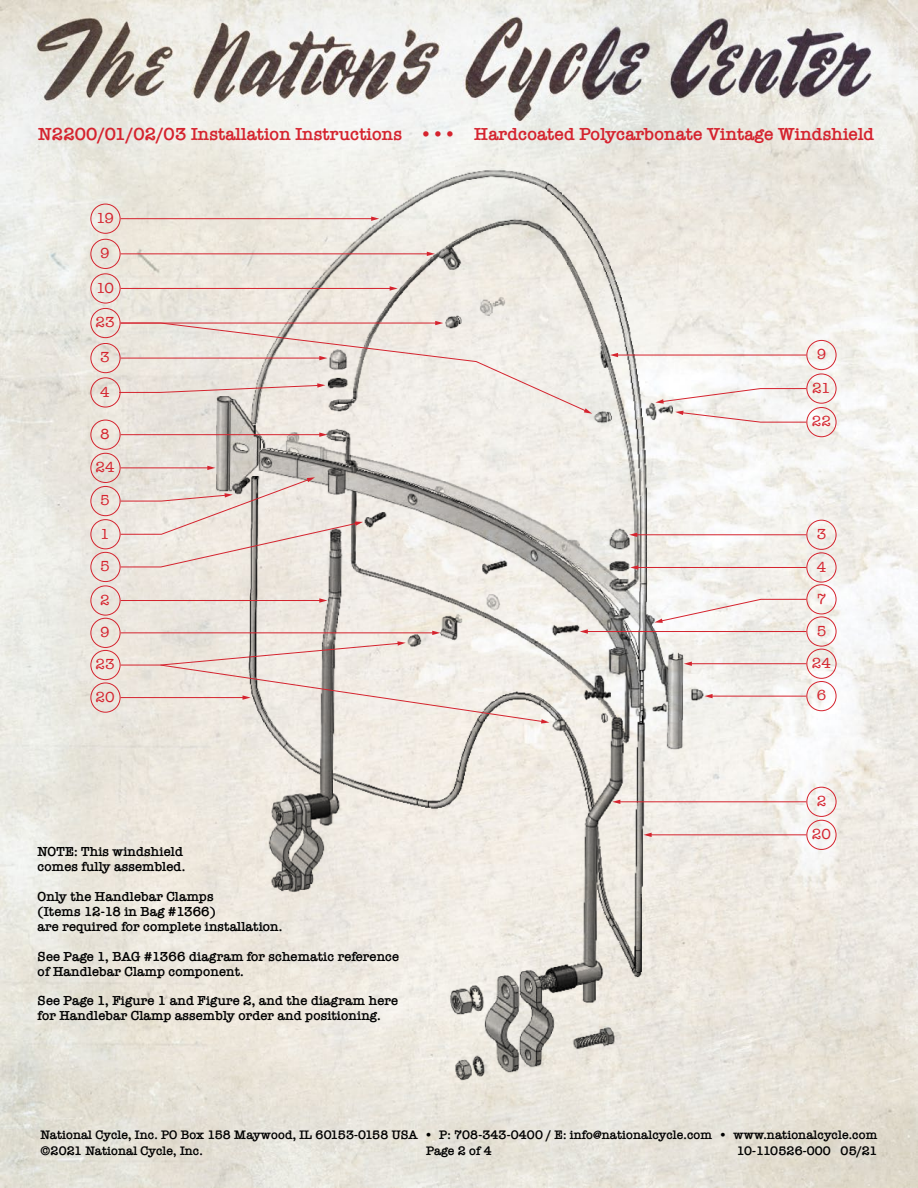
<style>
.page{position:relative;width:918px;height:1188px;background:#fff}
.page>*{position:absolute;margin:0;border:0;box-sizing:border-box;transform-origin:0 0}
.t1{font:600 18px "American Typewriter";color:#d5232e}
.t2{font:15px/32.1px "American Typewriter";color:#d5232e}
.t3{font:600 13.5px/15px "American Typewriter";color:#000}
.t4{font:600 12.75px/16.2px "American Typewriter";color:#000}
</style>
<div class="page">
<img style="left:0;top:0;width:918px;height:1188px">
<img style="left:204px;top:162px;width:510px;height:933px">
<div style="left:90px;top:239px;width:30px;height:30px;border:1px solid #d5232e;border-radius:50%"></div>
<hr style="left:121px;top:253px;width:307px;height:1px;background:#d5232e">
<svg style="left:427px;top:252px;width:8px;height:4px"></svg>
<div style="left:90px;top:204px;width:30px;height:30px;border:1px solid #d5232e;border-radius:50%"></div>
<hr style="left:121px;top:218px;width:252px;height:1px;background:#d5232e">
<svg style="left:371px;top:217px;width:8px;height:4px"></svg>
<div style="left:806px;top:340px;width:30px;height:30px;border:1px solid #d5232e;border-radius:50%"></div>
<hr style="left:617px;top:355px;width:189px;height:1px;background:#d5232e">
<svg style="left:610px;top:353px;width:8px;height:4px"></svg>
<div style="left:806px;top:520px;width:30px;height:30px;border:1px solid #d5232e;border-radius:50%"></div>
<hr style="left:636px;top:534px;width:170px;height:1px;background:#d5232e">
<svg style="left:629px;top:533px;width:8px;height:4px"></svg>
<div style="left:806px;top:787px;width:30px;height:30px;border:1px solid #d5232e;border-radius:50%"></div>
<hr style="left:619px;top:801px;width:187px;height:1px;background:#d5232e">
<svg style="left:612px;top:800px;width:8px;height:4px"></svg>
<div style="left:806px;top:820px;width:30px;height:30px;border:1px solid #d5232e;border-radius:50%"></div>
<hr style="left:650px;top:834px;width:156px;height:1px;background:#d5232e">
<svg style="left:644px;top:833px;width:8px;height:4px"></svg>
<div style="left:806px;top:552px;width:30px;height:30px;border:1px solid #d5232e;border-radius:50%"></div>
<hr style="left:637px;top:567px;width:169px;height:1px;background:#d5232e">
<svg style="left:630px;top:565px;width:8px;height:5px"></svg>
<div style="left:806px;top:584px;width:30px;height:30px;border:1px solid #d5232e;border-radius:50%"></div>
<svg style="left:654px;top:599px;width:153px;height:24px"></svg>
<div style="left:806px;top:617px;width:30px;height:30px;border:1px solid #d5232e;border-radius:50%"></div>
<hr style="left:586px;top:631px;width:220px;height:1px;background:#d5232e">
<svg style="left:580px;top:629px;width:8px;height:5px"></svg>
<div style="left:806px;top:649px;width:30px;height:30px;border:1px solid #d5232e;border-radius:50%"></div>
<hr style="left:690px;top:663px;width:116px;height:1px;background:#d5232e">
<svg style="left:684px;top:662px;width:8px;height:4px"></svg>
<div style="left:806px;top:681px;width:30px;height:30px;border:1px solid #d5232e;border-radius:50%"></div>
<hr style="left:711px;top:696px;width:95px;height:1px;background:#d5232e">
<svg style="left:704px;top:694px;width:9px;height:4px"></svg>
<div style="left:806px;top:374px;width:30px;height:30px;border:1px solid #d5232e;border-radius:50%"></div>
<svg style="left:655px;top:388px;width:152px;height:16px"></svg>
<div style="left:806px;top:407px;width:30px;height:30px;border:1px solid #d5232e;border-radius:50%"></div>
<svg style="left:675px;top:411px;width:132px;height:12px"></svg>
<div style="left:90px;top:273px;width:30px;height:30px;border:1px solid #d5232e;border-radius:50%"></div>
<hr style="left:121px;top:288px;width:270px;height:1px;background:#d5232e">
<svg style="left:390px;top:286px;width:8px;height:5px"></svg>
<div style="left:90px;top:308px;width:30px;height:30px;border:1px solid #d5232e;border-radius:50%"></div>
<div style="left:90px;top:343px;width:30px;height:30px;border:1px solid #d5232e;border-radius:50%"></div>
<div style="left:90px;top:420px;width:30px;height:30px;border:1px solid #d5232e;border-radius:50%"></div>
<hr style="left:121px;top:434px;width:200px;height:1px;background:#d5232e">
<svg style="left:319px;top:433px;width:8px;height:4px"></svg>
<div style="left:90px;top:519px;width:30px;height:30px;border:1px solid #d5232e;border-radius:50%"></div>
<div style="left:90px;top:552px;width:30px;height:30px;border:1px solid #d5232e;border-radius:50%"></div>
<div style="left:90px;top:586px;width:30px;height:30px;border:1px solid #d5232e;border-radius:50%"></div>
<hr style="left:121px;top:600px;width:200px;height:1px;background:#d5232e">
<svg style="left:319px;top:598px;width:8px;height:5px"></svg>
<div style="left:90px;top:618px;width:30px;height:30px;border:1px solid #d5232e;border-radius:50%"></div>
<hr style="left:121px;top:632px;width:313px;height:1px;background:#d5232e">
<svg style="left:432px;top:631px;width:8px;height:4px"></svg>
<div style="left:90px;top:683px;width:30px;height:30px;border:1px solid #d5232e;border-radius:50%"></div>
<div style="left:90px;top:650px;width:30px;height:30px;border:1px solid #d5232e;border-radius:50%"></div>
<svg style="left:120px;top:641px;width:429px;height:82px;background:#e6ddd7"></svg>
<div style="left:90px;top:453px;width:30px;height:30px;border:1px solid #d5232e;border-radius:50%"></div>
<hr style="left:121px;top:468px;width:88px;height:1px;background:#d5232e">
<svg style="left:207px;top:466px;width:8px;height:4px"></svg>
<div style="left:90px;top:486px;width:30px;height:30px;border:1px solid #d5232e;border-radius:50%"></div>
<svg style="left:120px;top:477px;width:243px;height:91px;background:#dfd6cf"></svg>
<div style="left:90px;top:377px;width:30px;height:30px;border:1px solid #d5232e;border-radius:50%"></div>
<svg style="left:118px;top:321px;width:474px;height:93px;background:#e8dfd9"></svg>
<h1 class="t1" style="left:38px;top:128px;width:838px">N2200/01/02/03 Installation Instructions ïïï Hardcoated Polycarbonate Vintage Windshield</h1>
<p class="t2" style="left:96px;top:202px;width:20px">19</p>
<p class="t2" style="left:100px;top:237px;width:11px">9</p>
<p class="t2" style="left:96px;top:272px;width:19px">10</p>
<p class="t2" style="left:96px;top:306px;width:21px">23</p>
<p class="t2" style="left:100px;top:341px;width:11px">3</p>
<p class="t2" style="left:100px;top:376px;width:11px">4</p>
<p class="t2" style="left:100px;top:418px;width:11px">8</p>
<p class="t2" style="left:96px;top:451px;width:21px">24</p>
<p class="t2" style="left:100px;top:484px;width:11px">5</p>
<p class="t2" style="left:100px;top:517px;width:11px;line-height:32.7px">1<br>5</p>
<p class="t2" style="left:100px;top:583px;width:11px">2<br>9</p>
<p class="t2" style="left:96px;top:648px;width:21px">23</p>
<p class="t2" style="left:96px;top:681px;width:21px">20</p>
<p class="t3" style="left:38px;top:845px;width:149px">NOTE: This windshield comes fully assembled.</p>
<p class="t3" style="left:38px;top:890px;width:246px">Only the Handlebar Clamps<br>(Items 12-18 in Bag #1366)<br>are required for complete installation.</p>
<p class="t3" style="left:38px;top:950px;width:363px">See Page 1, BAG #1366 diagram for schematic reference of Handlebar Clamp component.</p>
<p class="t3" style="left:38px;top:995px;width:362px">See Page 1, Figure 1 and Figure 2, and the diagram here for Handlebar Clamp assembly order and positioning.</p>
<p class="t2" style="left:817px;top:338px;width:11px">9</p>
<p class="t2" style="left:812px;top:372px;width:20px">21</p>
<p class="t2" style="left:812px;top:405px;width:21px">22</p>
<p class="t2" style="left:817px;top:518px;width:11px">3</p>
<p class="t2" style="left:812px;top:551px;width:21px;text-align:center">4<br>7<br>5<br>24<br>6</p>
<p class="t2" style="left:817px;top:785px;width:11px">2</p>
<p class="t2" style="left:812px;top:818px;width:21px">20</p>
<p class="t4" style="left:40px;top:1128px;width:839px">National Cycle, Inc. PO Box 158 Maywood, IL 60153-0158 USA ï P: 708-343-0400 / E: info@nationalcycle.com ï www.nationalcycle.com ©2021 National Cycle, Inc.</p>
<p class="t4" style="left:426px;top:1144px;width:67px">Page 2 of 4</p>
<p class="t4" style="left:737px;top:1144px;width:142px">10-110526-000 05/21</p>
</div>
